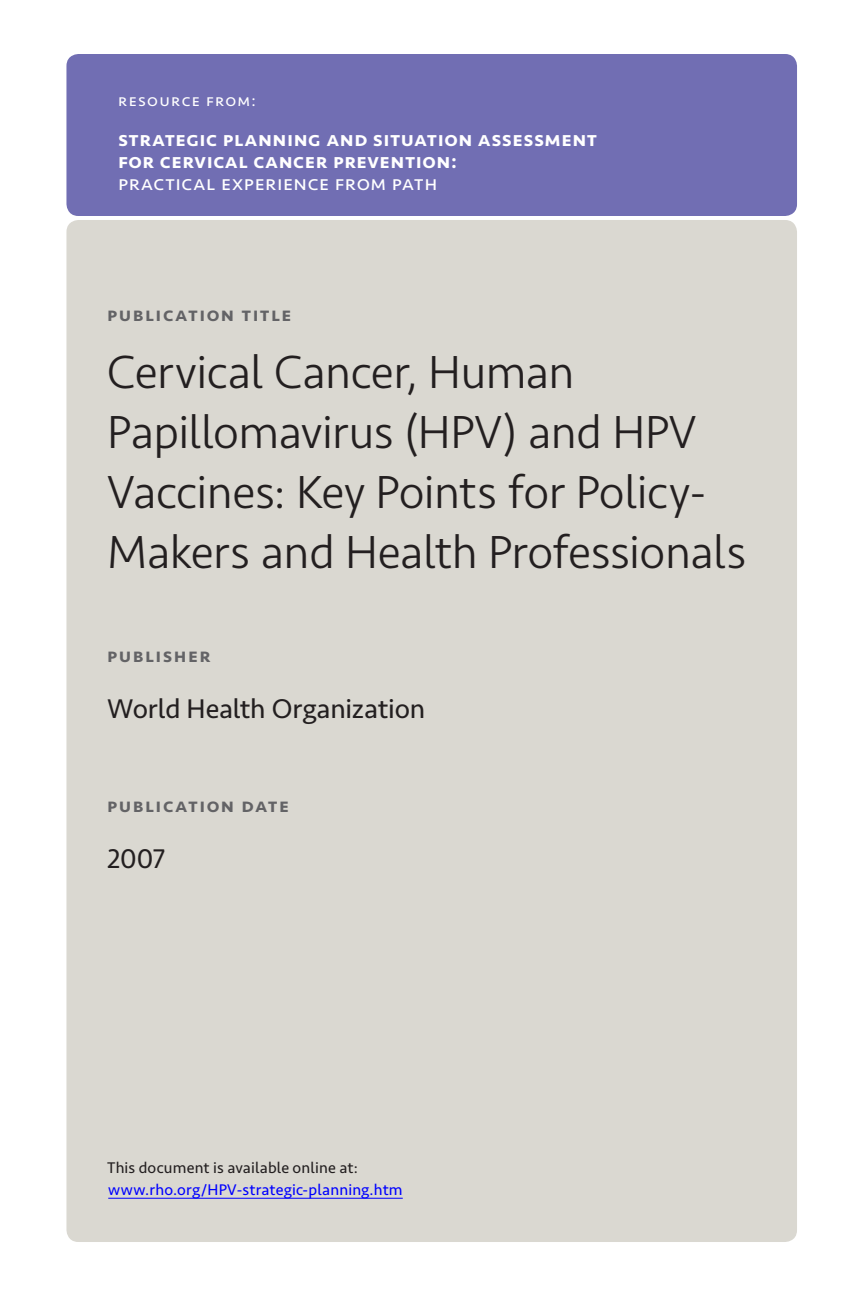
<style>
.page{position:relative;width:864px;height:1296px;background:#fff}
.page>*{position:absolute;margin:0;border:0;box-sizing:border-box;transform-origin:0 0}
.publication_title{font:300 48px/60px "Seravek";letter-spacing:-.015em;color:#231f20}
.publication_detail{font:28px "Seravek";letter-spacing:-.01em;color:#231f20}
.t1{font:500 21px/22px "Seravek";letter-spacing:.025em;color:#fff}
.labels{font:500 20px "Seravek";letter-spacing:.07em;color:#636366}
.labels-2{font:17px "Seravek";letter-spacing:.075em;color:#fff}
.online{font:16px/22px "Seravek";letter-spacing:.015em;color:#00f}
.s1{font-weight:400}
.s2{color:#231f20}
</style>
<div class="page">
<div style="left:66px;top:220px;width:731px;height:1022px;background:#dad8d1;border-radius:12px"></div>
<div style="left:66px;top:54px;width:731px;height:162px;background:#716eb3;border-radius:12px"></div>
<hr style="left:108px;top:1198px;width:295px;height:1px;background:#00f">
<p class="labels-2" style="left:118px;top:90px;width:139px">resource from:</p>
<p class="t1" style="left:118px;top:128px;width:481px">strategic planning and situation assessment for cervical cancer prevention:<br><span class="s1">practical experience from path</span></p>
<p class="labels" style="left:107px;top:302px;width:186px">publication title</p>
<p class="publication_title" style="left:107px;top:343px;width:641px">Cervical Cancer, Human<br>Papillomavirus (HPV) and HPV<br>Vaccines: Key Points for Policy-<br>Makers and Health Professionals</p>
<p class="labels" style="left:107px;top:643px;width:105px">publisher</p>
<p class="publication_detail" style="left:107px;top:692px;width:320px">World Health Organization</p>
<p class="labels" style="left:107px;top:793px;width:183px">publication date</p>
<p class="publication_detail" style="left:107px;top:842px;width:60px">2007</p>
<p class="online" style="left:107px;top:1157px;width:297px"><span class="s2">This document is available online at: </span>www.rho.org/HPV-strategic-planning.htm</p>
</div>
